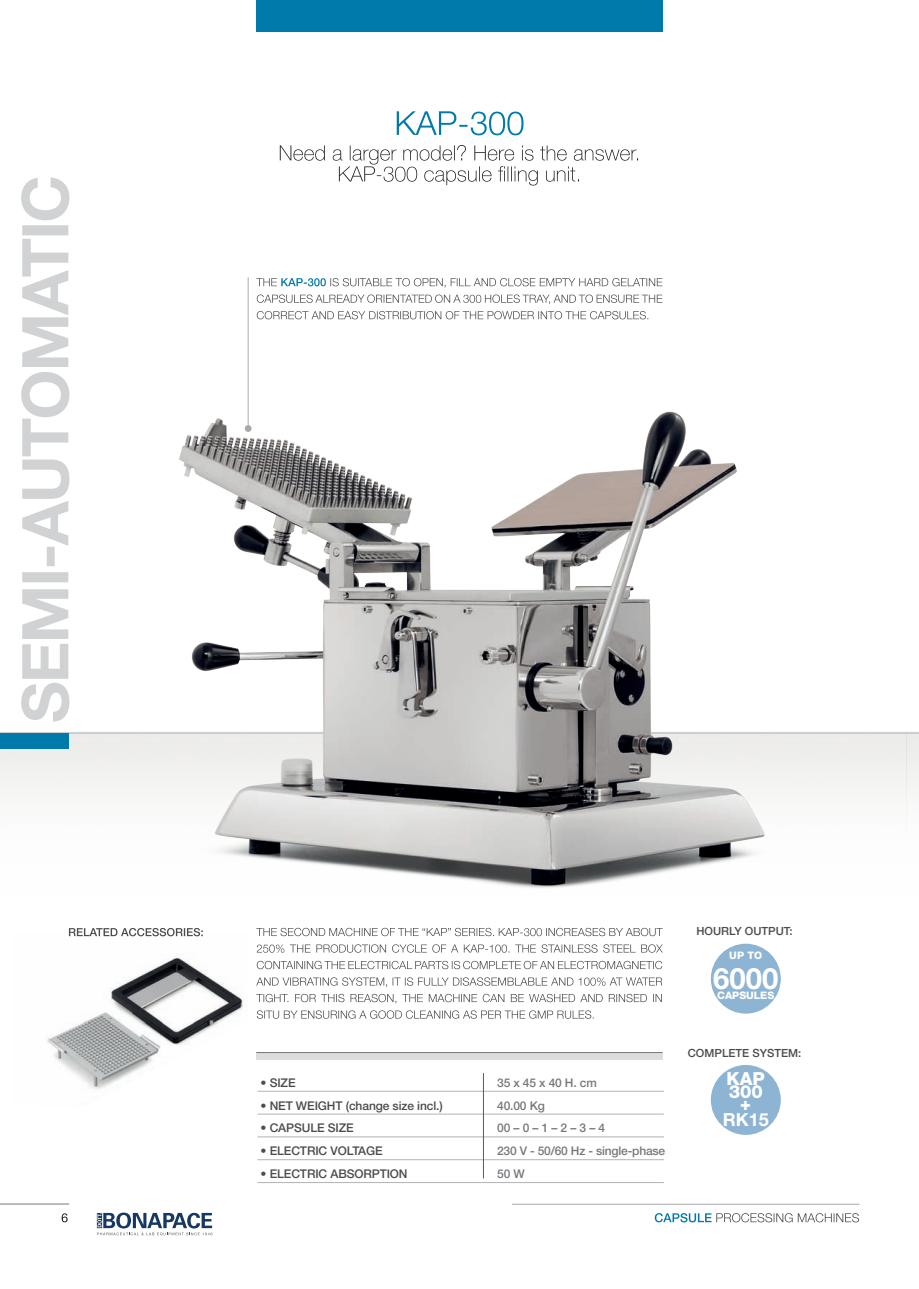
<style>
.page{position:relative;width:919px;height:1289px;background:#fff}
.page>*{position:absolute;margin:0;border:0;box-sizing:border-box;transform-origin:0 0}
.t1{font:700 29.25px "Helvetica 75";color:#fff}
.t2{font:800 18px "Helvetica 85";color:#fff}
.t3{font:700 18px "Helvetica 75";color:#fff}
.t4{font:500 12px "Helvetica 65";letter-spacing:-.01em;color:#4b4c4d}
.t5{font:500 12px "Helvetica 65";letter-spacing:-.015em;color:#76787b}
.t6{font:500 11.25px "Helvetica 65";color:#4b4c4d}
.t7{font:800 10.35px "Helvetica 85";color:#fff}
</style>
<div class="page">
<img style="left:0;top:285px;width:906px;height:845px">
<hr style="left:650px;top:732px;width:256px;height:1px;background:#b2b3b7">
<img style="left:906px;top:731px;width:12px;height:83px">
<img style="left:13px;top:932px;width:235px;height:176px">
<hr style="left:0;top:732px;width:323px;height:1px;background:#b2b3b7">
<svg style="left:62px;top:1213px;width:6px;height:9px"></svg>
<div style="left:0;top:733px;width:68px;height:15px;background:#007aab"></div>
<svg style="left:97px;top:1212px;width:115px;height:23px"></svg>
<hr style="left:0;top:1203px;width:69px;height:1px;background:#76787b">
<div style="left:256px;top:0;width:406px;height:31px;background:#007aab"></div>
<svg style="left:280px;top:145px;width:358px;height:40px"></svg>
<svg style="left:396px;top:111px;width:127px;height:24px"></svg>
<svg style="left:257px;top:1010px;width:336px;height:8px"></svg>
<svg style="left:256px;top:993px;width:405px;height:10px"></svg>
<svg style="left:256px;top:977px;width:406px;height:10px"></svg>
<svg style="left:257px;top:960px;width:405px;height:9px"></svg>
<svg style="left:257px;top:944px;width:405px;height:8px"></svg>
<svg style="left:256px;top:927px;width:406px;height:9px"></svg>
<svg style="left:257px;top:311px;width:391px;height:8px"></svg>
<svg style="left:257px;top:294px;width:405px;height:10px"></svg>
<svg style="left:256px;top:278px;width:406px;height:10px"></svg>
<div style="left:710px;top:943px;width:70px;height:70px;background:#8eb4d3;border-radius:50%"></div>
<div style="left:710px;top:1064px;width:70px;height:70px;background:#8eb4d3;border-radius:50%"></div>
<hr style="left:247px;top:277px;width:2px;height:151px;background:#b2b3b7">
<div style="left:245px;top:425px;width:6px;height:7px;background:#a8a9ad;border-radius:50%"></div>
<svg style="left:69px;top:927px;width:134px;height:9px"></svg>
<hr style="left:257px;top:1090px;width:407px;height:1px;background:#b2b3b7">
<hr style="left:257px;top:1113px;width:407px;height:1px;background:#b2b3b7">
<hr style="left:257px;top:1136px;width:407px;height:1px;background:#b2b3b7">
<hr style="left:257px;top:1159px;width:407px;height:1px;background:#b2b3b7">
<hr style="left:483px;top:1073px;width:1px;height:105px;background:#007aab">
<hr style="left:257px;top:1182px;width:407px;height:1px;background:#b2b3b7">
<svg style="left:906px;top:732px;width:12px;height:1px"></svg>
<div style="left:256px;top:1052px;width:406px;height:7px;background:#dcdddf"></div>
<hr style="left:256px;top:1052px;width:406px;height:1px;background:#76787b">
<svg style="left:654px;top:1213px;width:205px;height:9px"></svg>
<hr style="left:512px;top:1203px;width:347px;height:1px;background:#b2b3b7">
<svg style="left:21px;top:177px;width:48px;height:544px"></svg>
<p class="t4" style="left:260px;top:1075px;width:37px">• SIZE</p>
<p class="t4" style="left:260px;top:1098px;width:184px">• NET WEIGHT (change size incl.)</p>
<p class="t4" style="left:260px;top:1120px;width:95px">• CAPSULE SIZE</p>
<p class="t4" style="left:260px;top:1143px;width:124px">• ELECTRIC VOLTAGE</p>
<p class="t4" style="left:260px;top:1166px;width:149px">• ELECTRIC ABSORPTION</p>
<p class="t5" style="left:497px;top:1075px;width:101px">35 x 45 x 40 H. cm</p>
<p class="t5" style="left:497px;top:1098px;width:49px">40.00 Kg</p>
<p class="t5" style="left:497px;top:1120px;width:110px">00 – 0 – 1 – 2 – 3 – 4</p>
<p class="t5" style="left:497px;top:1143px;width:170px">230 V - 50/60 Hz - single-phase</p>
<p class="t5" style="left:497px;top:1166px;width:29px">50 W</p>
<p class="t6" style="left:696px;top:924px;width:98px">HOURLY OUTPUT:</p>
<p class="t1" style="left:713px;top:960px;width:67px">6000</p>
<p class="t7" style="left:729px;top:948px;width:34px">UP TO</p>
<p class="t7" style="left:717px;top:989px;width:59px">CAPSULES</p>
<p class="t6" style="left:687px;top:1045px;width:115px">COMPLETE SYSTEM:</p>
<p class="t2" style="left:726px;top:1067px;width:40px">KAP</p>
<p class="t2" style="left:728px;top:1080px;width:36px">300</p>
<p class="t2" style="left:740px;top:1093px;width:12px">+</p>
<p class="t3" style="left:722px;top:1108px;width:48px">RK15</p>
</div>
